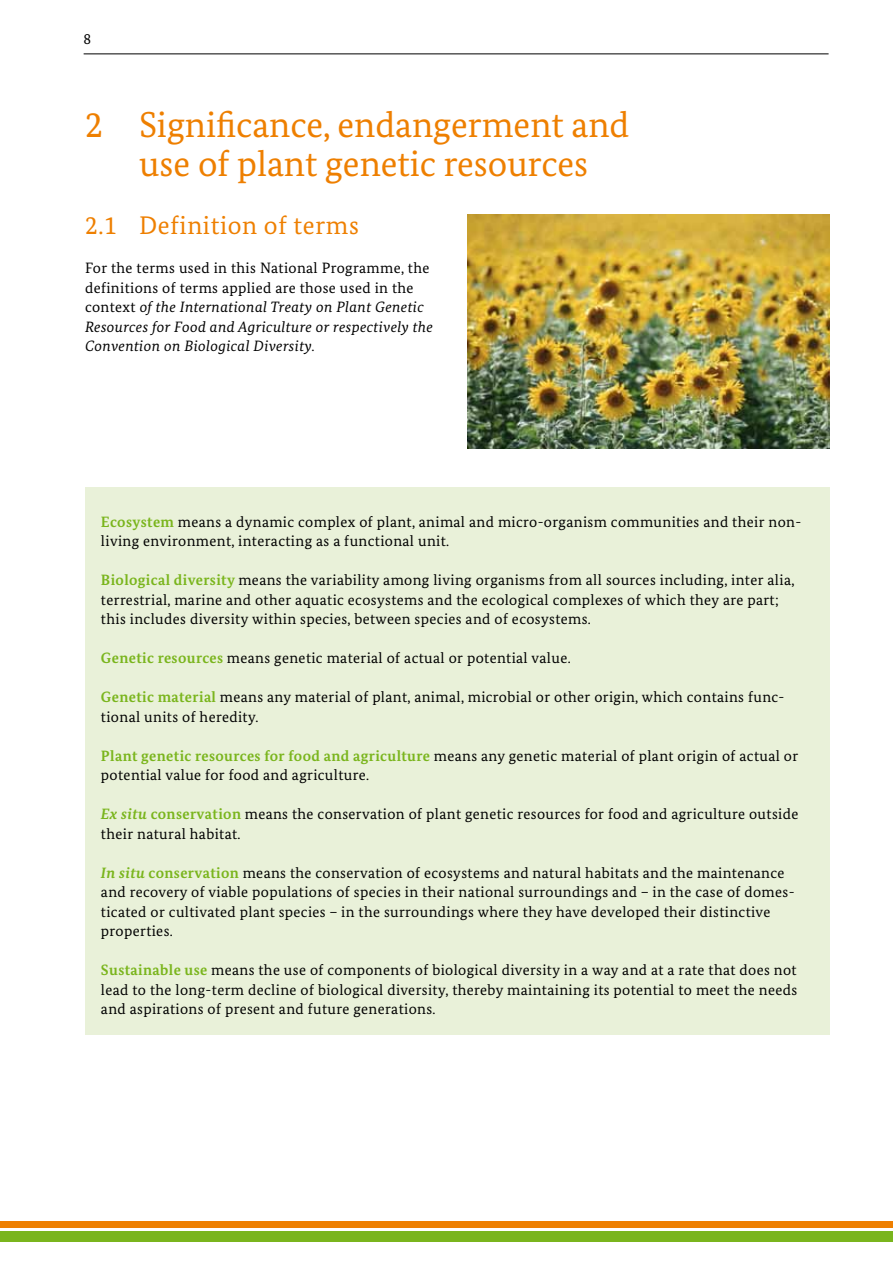
<style>
.page{position:relative;width:893px;height:1263px;background:#fff}
.page>*{position:absolute;margin:0;border:0;box-sizing:border-box;transform-origin:0 0}
.t1{font:36px/39px "Bundes Serif";color:#ee7f00;text-align:center}
.t2{font:25.5px "Bundes Serif";letter-spacing:.025em;color:#ee7f00}
.t3{font:15px/19.5px "Bundes Serif";letter-spacing:.025em;color:#000}
.t4{font:italic 15px/19.5px "Bundes Serif";letter-spacing:.025em;color:#000}
.s1{font-style:normal}
.s2{font-weight:700;color:#7ab51d}
.s3{font-weight:700;font-style:italic;color:#7ab51d}
</style>
<div class="page">
<hr style="left:84px;top:53px;width:745px;height:1px;background:#000">
<div style="left:0;top:1231px;width:893px;height:11px;background:#7ab51d"></div>
<div style="left:0;top:1221px;width:893px;height:6px;background:#ee7f00"></div>
<div style="left:85px;top:488px;width:744px;height:547px;background:#e9f1d9"></div>
<img style="left:468px;top:215px;width:361px;height:233px">
<p class="t3" style="left:84px;top:29px;width:9px">8</p>
<h1 class="t1" style="left:85px;top:104px;width:546px">2 Significance, endangerment and use of plant genetic resources</h1>
<h2 class="t2" style="left:85px;top:210px;width:275px">2.1 Definition of terms</h2>
<p class="t4" style="left:85px;top:258px;width:349px"><span class="s1">For the terms used in this National Programme, the definitions of terms applied are those used in the context</span> of the International Treaty on Plant Genetic Resources for Food and Agriculture or respectively the Convention on Biological Diversity.</p>
<p class="t3" style="left:101px;top:511px;width:702px"><span class="s2">Ecosystem</span> means a dynamic complex of plant, animal and micro-organism communities and their non&shy;living environment, interacting as a functional unit.</p>
<p class="t3" style="left:101px;top:570px;width:695px"><span class="s2">Biological diversity</span> means the variability among living organisms from all sources including, inter alia, terrestrial, marine and other aquatic ecosystems and the ecological complexes of which they are part; this includes diversity within species, between species and of ecosystems.</p>
<p class="t3" style="left:101px;top:648px;width:471px"><span class="s2">Genetic resources</span> means genetic material of actual or potential value.</p>
<p class="t3" style="left:101px;top:687px;width:685px"><span class="s2">Genetic material</span> means any material of plant, animal, microbial or other origin, which contains func&shy;tional units of heredity.</p>
<p class="t3" style="left:101px;top:745px;width:699px"><span class="s2">Plant genetic resources for food and agriculture</span> means any genetic material of plant origin of actual or potential value for food and agriculture.</p>
<p class="t3" style="left:101px;top:804px;width:699px"><span class="s3">Ex situ</span> <span class="s2">conservation</span> means the conservation of plant genetic resources for food and agriculture outside their natural habitat.</p>
<p class="t3" style="left:101px;top:862px;width:695px"><span class="s3">In situ</span> <span class="s2">conservation</span> means the conservation of ecosystems and natural habitats and the maintenance and recovery of viable populations of species in their national surroundings and – in the case of domes&shy;ticated or cultivated plant species – in the surroundings where they have developed their distinctive properties.</p>
<p class="t3" style="left:101px;top:960px;width:698px;text-align:justify"><span class="s2">Sustainable use</span> means the use of components of biological diversity in a way and at a rate that does not lead to the long-term decline of biological diversity, thereby maintaining its potential to meet the needs and aspirations of present and future generations.</p>
</div>
